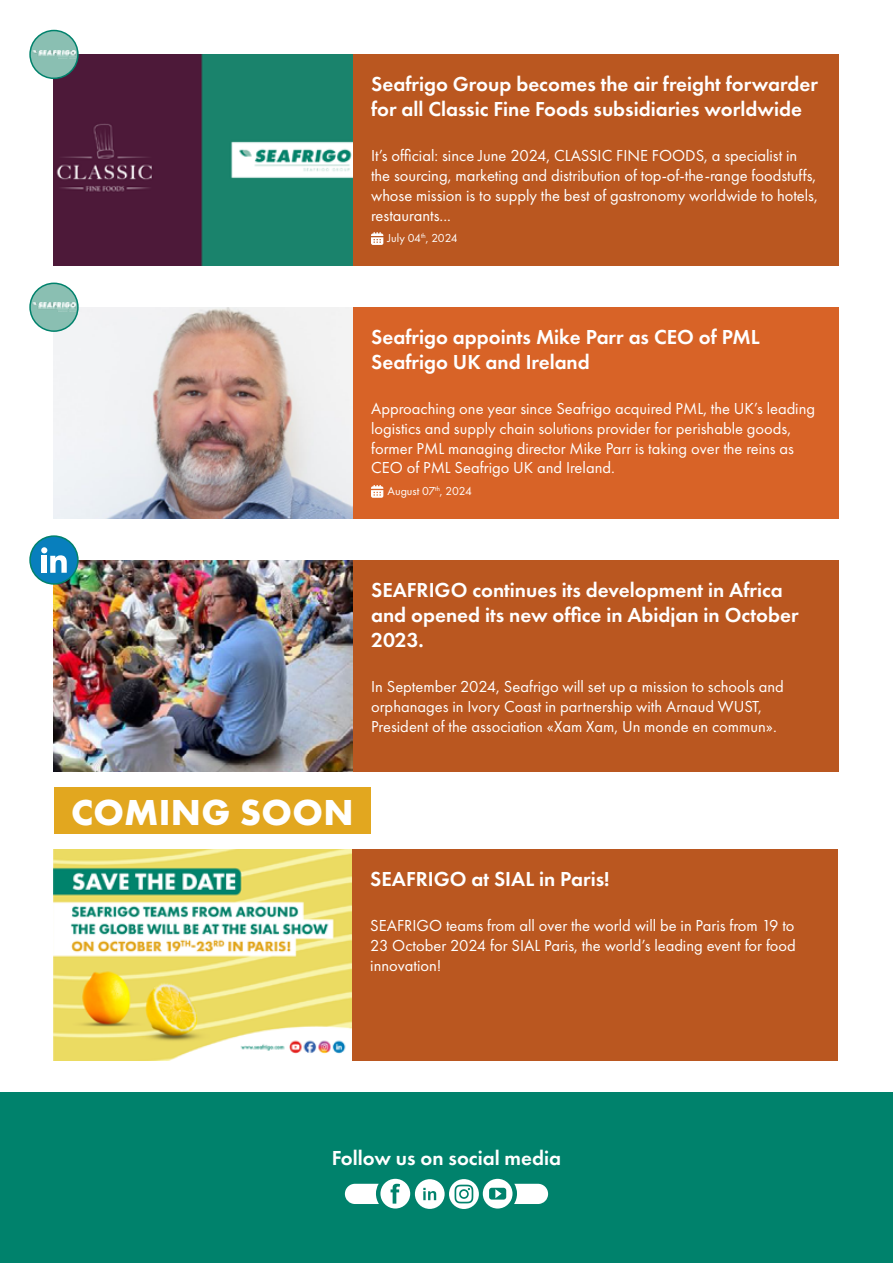
<style>
.page{position:relative;width:893px;height:1263px;background:#fff}
.page>*{position:absolute;margin:0;border:0;box-sizing:border-box;transform-origin:0 0}
.t1{font:700 37.5px "Futura PT";letter-spacing:.01em;color:#fff}
.t2{font:600 21px/25.2px "Futura PT";color:#fff}
.t3{font:16.5px/19.8px "Futura PT";color:#fff}
.t4{font:12px "Futura PT";color:#fff}
</style>
<div class="page">
<div style="left:352px;top:54px;width:487px;height:212px;background:#ba5720"></div>
<img style="left:54px;top:55px;width:298px;height:210px">
<svg style="left:371px;top:232px;width:12px;height:13px"></svg>
<div style="left:352px;top:307px;width:487px;height:211px;background:#d86327"></div>
<img style="left:54px;top:307px;width:298px;height:211px">
<svg style="left:371px;top:485px;width:12px;height:13px"></svg>
<div style="left:352px;top:560px;width:487px;height:211px;background:#ba5720"></div>
<img style="left:54px;top:560px;width:298px;height:211px">
<div style="left:351px;top:850px;width:487px;height:211px;background:#ba5720"></div>
<img style="left:53px;top:850px;width:299px;height:211px">
<div style="left:0;top:1093px;width:893px;height:170px;background:#00826c"></div>
<svg style="left:345px;top:1179px;width:203px;height:30px"></svg>
<div style="left:30px;top:536px;width:48px;height:48px;background:#087fbd;border-radius:50%"></div>
<div style="left:29px;top:535px;width:50px;height:50px;border:2px solid #00826c;border-radius:50%"></div>
<svg style="left:41px;top:547px;width:26px;height:26px"></svg>
<div style="left:54px;top:787px;width:317px;height:46px;background:#e2a71f"></div>
<div style="left:30px;top:283px;width:48px;height:48px;background:#8abfb2;border-radius:50%"></div>
<img style="left:33px;top:303px;width:42px;height:9px">
<div style="left:29px;top:283px;width:50px;height:49px;border:2px solid #00826c;border-radius:50%"></div>
<div style="left:30px;top:31px;width:48px;height:47px;background:#8abfb2;border-radius:50%"></div>
<img style="left:33px;top:50px;width:42px;height:9px">
<div style="left:29px;top:30px;width:50px;height:49px;border:2px solid #00826c;border-radius:50%"></div>
<p class="t2" style="left:371px;top:71px;width:448px">Seafrigo Group becomes the air freight forwarder for all Classic Fine Foods subsidiaries worldwide</p>
<p class="t3" style="left:371px;top:146px;width:448px">It’s official: since June 2024, CLASSIC FINE FOODS, a specialist in the sourcing, marketing and distribution of top-of-the-range foodstuffs, whose mission is to supply the best of gastronomy worldwide to hotels, restaurants...</p>
<p class="t4" style="left:388px;top:231px;width:72px">July 04<sup>th</sup>, 2024</p>
<p class="t2" style="left:371px;top:324px;width:390px">Seafrigo appoints Mike Parr as CEO of PML<br>Seafrigo UK and Ireland</p>
<p class="t3" style="left:371px;top:398px;width:445px">Approaching one year since Seafrigo acquired PML, the UK’s leading logistics and supply chain solutions provider for perishable goods, former PML managing director Mike Parr is taking over the reins as CEO of PML Seafrigo UK and Ireland.</p>
<p class="t4" style="left:388px;top:484px;width:86px">August 07<sup>th</sup>, 2024</p>
<p class="t2" style="left:371px;top:577px;width:429px">SEAFRIGO continues its development in Africa and opened its new office in Abidjan in October<br>2023.</p>
<p class="t3" style="left:371px;top:676px;width:414px">In September 2024, Seafrigo will set up a mission to schools and orphanages in Ivory Coast in partnership with Arnaud WUST,<br>President of the association «Xam Xam, Un monde en commun».</p>
<h1 class="t1" style="left:71px;top:788px;width:284px">COMING SOON</h1>
<p class="t2" style="left:370px;top:866px;width:241px">SEAFRIGO at SIAL in Paris!</p>
<p class="t3" style="left:370px;top:916px;width:427px;text-align:justify">SEAFRIGO teams from all over the world will be in Paris from 19 to 23 October 2024 for SIAL Paris, the world’s leading event for food innovation!</p>
<p class="t2" style="left:332px;top:1145px;width:231px">Follow us on social media</p>
</div>
